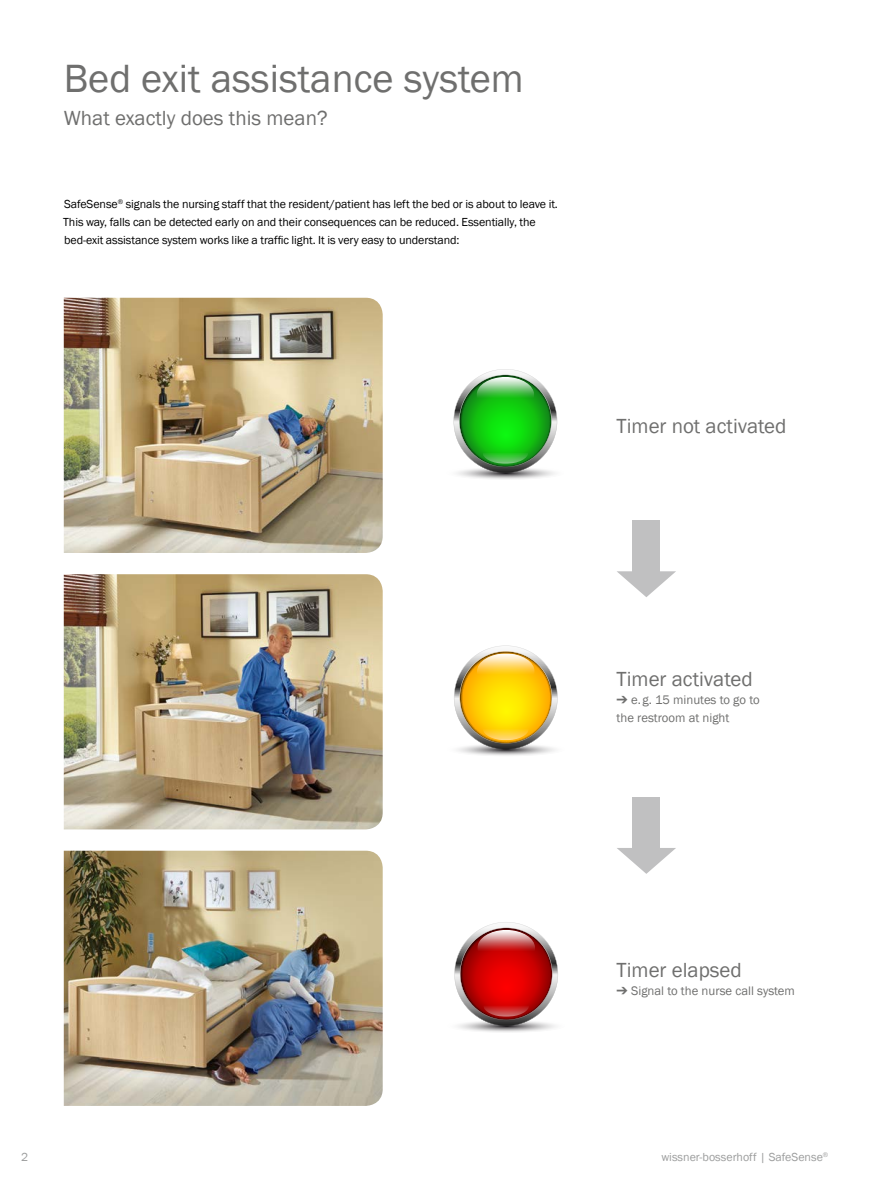
<style>
.page{position:relative;width:893px;height:1191px;background:#fff}
.page>*{position:absolute;margin:0;border:0;box-sizing:border-box;transform-origin:0 0}
.t1{font:40.5px "Franklin Gothic";color:#6f6f6e}
.t2{font:21px "Franklin Gothic";color:#6f6f6e}
.t3{font:12.75px/18px "Franklin Gothic";color:#6f6f6e}
.t4{font:12px/18px "Franklin Gothic";letter-spacing:-.005em;color:#000}
.t5{font:12px "Franklin Gothic";color:#9c9d9d}
</style>
<div class="page">
<img style="left:64px;top:298px;width:319px;height:255px">
<img style="left:64px;top:574px;width:319px;height:255px">
<img style="left:64px;top:850px;width:319px;height:256px">
<svg style="left:617px;top:571px;width:59px;height:26px"></svg>
<div style="left:632px;top:521px;width:28px;height:54px;background:#c0c0c1"></div>
<svg style="left:617px;top:848px;width:59px;height:26px"></svg>
<div style="left:632px;top:797px;width:28px;height:55px;background:#c0c0c1"></div>
<svg style="left:453px;top:369px;width:105px;height:110px"></svg>
<svg style="left:482px;top:441px;width:46px;height:23px"></svg>
<svg style="left:476px;top:377px;width:58px;height:36px;background:#4dc94d"></svg>
<svg style="left:454px;top:645px;width:104px;height:111px"></svg>
<svg style="left:483px;top:717px;width:46px;height:23px"></svg>
<svg style="left:477px;top:653px;width:58px;height:37px;background:#fed43f"></svg>
<svg style="left:454px;top:922px;width:104px;height:110px"></svg>
<svg style="left:483px;top:994px;width:46px;height:22px"></svg>
<svg style="left:477px;top:930px;width:58px;height:36px;background:#d04040"></svg>
<h1 class="t1" style="left:64px;top:54px;width:462px">Bed exit assistance system</h1>
<h2 class="t2" style="left:64px;top:105px;width:265px">What exactly does this mean?</h2>
<p class="t4" style="left:63px;top:195px;width:496px">SafeSense<sup>®</sup> signals the nursing staff that the resident/patient has left the bed or is about to leave it.<br>This way, falls can be detected early on and their consequences can be reduced. Essentially, the bed-exit assistance system works like a traffic light. It is very easy to understand:</p>
<h2 class="t2" style="left:617px;top:413px;width:171px">Timer not activated</h2>
<h2 class="t2" style="left:617px;top:666px;width:138px">Timer activated</h2>
<p class="t3" style="left:617px;top:691px;width:145px">➔ e. g. 15 minutes to go to the restroom at night</p>
<h2 class="t2" style="left:617px;top:956px;width:127px">Timer elapsed</h2>
<p class="t3" style="left:617px;top:981px;width:180px">➔ Signal to the nurse call system</p>
<p class="t5" style="left:21px;top:1149px;width:9px">2</p>
<p class="t5" style="left:661px;top:1149px;width:168px">wissner-bosserhoff | SafeSense<sup>®</sup></p>
</div>
